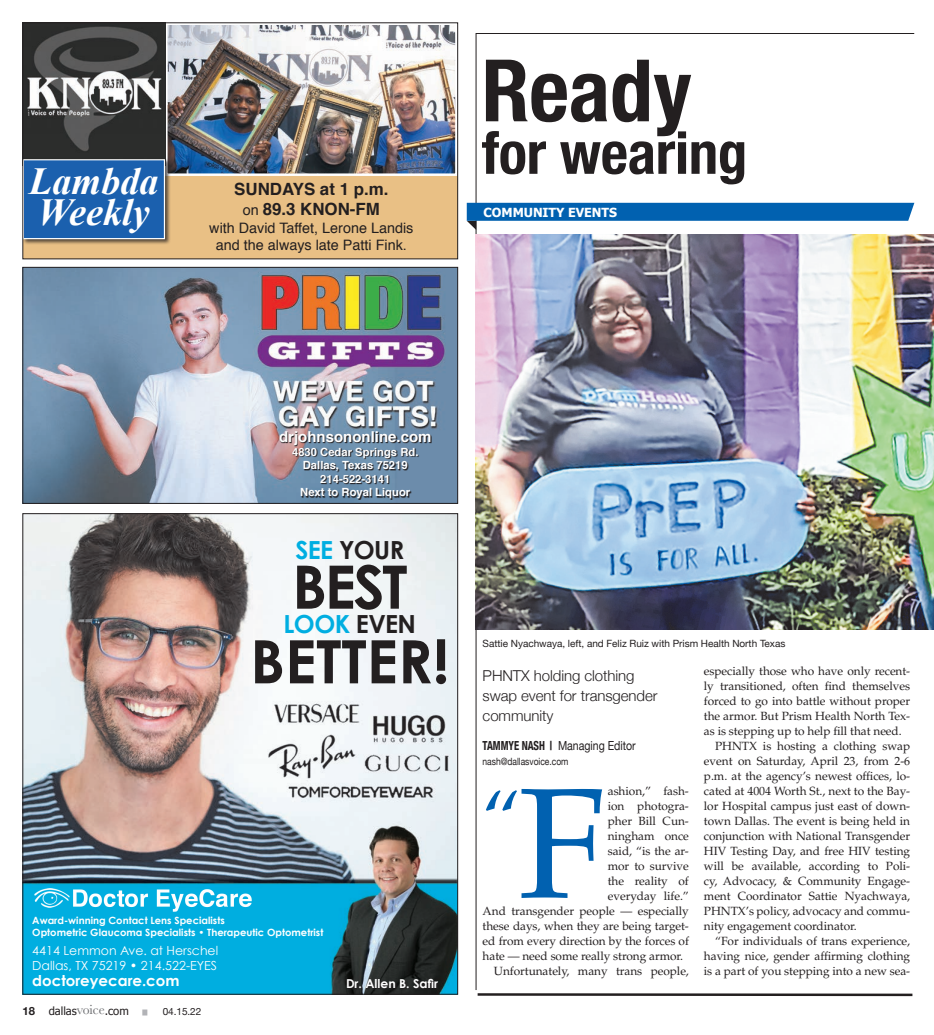
<style>
.page{position:relative;width:934px;height:1035px;background:#fff}
.page>*{position:absolute;margin:0;border:0;box-sizing:border-box;transform-origin:0 0}
.t1{font:700 condensed 86.25px "Helvetica Neue";letter-spacing:-.005em;color:#231f20}
.t2{font:700 59.88px "Century Gothic";color:#231f20}
.t3{font:700 condensed 58.75px "Helvetica Neue";letter-spacing:-.005em;color:#231f20}
.t4{font:italic 700 38.25px/30.9px "Times New Roman";color:#fff}
.t5{font:700 25px "Century Gothic";letter-spacing:-.025em;color:#00aee1}
.t6{font:700 25px "Century Gothic";letter-spacing:-.025em;color:#231f20}
.t7{font:700 16.88px/20.2px "Helvetica";color:#231f20;text-align:center}
.t8{font:300 15px/20px "Helvetica Neue";letter-spacing:-.005em;color:#231f20}
.t9{font:700 15px "Helvetica";color:#fff}
.t10{font:700 15px "Century Gothic";color:#fff}
.t11{font:14.38px/17.2px "Helvetica";color:#231f20;text-align:center}
.t12{font:12.5px/15px "Century Gothic";color:#fff}
.t13{font:12.5px "Helvetica Neue";letter-spacing:-.005em;color:#231f20;scale:.85 1}
.t14{font:700 12.5px "Tahoma";letter-spacing:-.005em;color:#fff}
.t15{font:700 12.25px "Century Gothic";color:#fff}
.t16{font:11.88px "Palatino LT Std";letter-spacing:-.005em;color:#231f20}
.t17{font:700 11.25px/13.5px "Helvetica";color:#fff;text-align:center}
.t18{font:11.25px "Tahoma";letter-spacing:-.005em;color:#231f20}
.t19{font:700 10px/12px "Century Gothic";color:#fff}
.t20{font:10px "Helvetica Neue";letter-spacing:-.005em;color:#231f20}
.t21{font:10px "Helvetica Neue";letter-spacing:-.005em;color:#231f20;scale:.85 1}
.t22{font:5px "Helvetica Neue";color:#b2b3b7}
.s1{font-weight:400;font-size:14.38px}
.s2{color:#00aee1}
.s3{color:#231f20}
.s4{font-family:"Helvetica Neue";font-weight:700}
.s5{font-family:"Baskerville";font-size:13.75px;color:#6c6d70}
.s6{font-weight:700;font-stretch:condensed}
</style>
<div class="page">
<svg style="left:477px;top:993px;width:436px;height:4px"></svg>
<svg style="left:476px;top:33px;width:438px;height:957px"></svg>
<svg style="left:467px;top:203px;width:447px;height:27px"></svg>
<svg style="left:486px;top:789px;width:116px;height:109px"></svg>
<img style="left:476px;top:235px;width:458px;height:395px">
<div style="left:23px;top:171px;width:435px;height:88px;background:#e9c085"></div>
<img style="left:168px;top:26px;width:287px;height:147px">
<div style="left:165px;top:23px;width:293px;height:153px;border:2px solid #fff"></div>
<img style="left:24px;top:24px;width:141px;height:134px">
<div style="left:23px;top:158px;width:148px;height:87px;background:#231f20;opacity:.75"></div>
<div style="left:23px;top:160px;width:141px;height:79px;background:#1b60ae"></div>
<div style="left:23px;top:159px;width:142px;height:80px;border:1px solid #fff"></div>
<div style="left:22px;top:22px;width:436px;height:237px;border:1px solid #231f20"></div>
<img style="left:24px;top:269px;width:432px;height:233px">
<svg style="left:279px;top:432px;width:153px;height:68px;background:#62768c"></svg>
<div style="left:22px;top:267px;width:436px;height:237px;border:1px solid #231f20"></div>
<img style="left:24px;top:515px;width:432px;height:478px">
<svg style="left:347px;top:979px;width:94px;height:11px"></svg>
<img style="left:27px;top:885px;width:231px;height:28px">
<h3 class="t4" style="left:29px;top:165px;width:131px">Lambda<br>Weekly</h3>
<h3 class="t7" style="left:234px;top:179px;width:156px">SUNDAYS at 1 p.m. <span class="s1">on</span> 89.3 KNON-FM</h3>
<p class="t11" style="left:209px;top:219px;width:206px">with David Taffet, Lerone Landis and the always late Patti Fink.</p>
<h1 class="t1" style="left:482px;top:19px;width:211px">Ready</h1>
<h3 class="t3" style="left:482px;top:104px;width:267px">for wearing</h3>
<p class="t14" style="left:484px;top:203px;width:135px">COMMUNITY EVENTS</p>
<p class="t9" style="left:279px;top:425px;width:154px">drjohnsononline.com</p>
<p class="t17" style="left:292px;top:445px;width:128px">4830 Cedar Springs Rd.<br>Dallas, Texas 75219<br>214-522-3141<br>Next to Royal Liquor</p>
<h3 class="t6" style="left:295px;top:531px;width:110px"><span class="s2">SEE</span> YOUR</h3>
<h2 class="t2" style="left:292px;top:542px;width:117px">BEST</h2>
<h3 class="t5" style="left:283px;top:605px;width:134px">LOOK <span class="s3">EVEN</span></h3>
<h2 class="t2" style="left:250px;top:616px;width:201px">BETTER!</h2>
<p class="t19" style="left:32px;top:914px;width:293px">Award-winning Contact Lens Specialists<br>Optometric Glaucoma Specialists • Therapeutic Optometrist</p>
<p class="t12" style="left:32px;top:943px;width:187px">4414 Lemmon Ave. at Herschel<br>Dallas, TX 75219 • 214.522-EYES</p>
<p class="t10" style="left:32px;top:969px;width:149px">doctoreyecare.com</p>
<p class="t18" style="left:22px;top:1003px;width:108px"><span class="s4">18</span> dallas<span class="s5">voice</span>.com</p>
<p class="t22" style="left:143px;top:1008px;width:6px">█</p>
<p class="t20" style="left:163px;top:1004px;width:40px">04.15.22</p>
<p class="t15" style="left:346px;top:974px;width:94px">Dr. Allen B. Safir</p>
<p class="t20" style="left:482px;top:636px;width:304px">Sattie Nyachwaya, left, and Feliz Ruiz with Prism Health North Texas</p>
<p class="t8" style="left:482px;top:664px;width:176px">PHNTX holding clothing swap event for transgender community</p>
<p class="t13" style="left:482px;top:737px;width:181px"><span class="s6">TAMMYE NASH |</span> Managing Editor</p>
<p class="t21" style="left:482px;top:754px;width:102px">nash@dallasvoice.com</p>
<p class="t16" style="left:608px;top:784px;width:83px">ashion,” fash-</p>
<p class="t16" style="left:608px;top:799px;width:83px">ion photogra-</p>
<p class="t16" style="left:608px;top:814px;width:83px">pher Bill Cun-</p>
<p class="t16" style="left:608px;top:829px;width:83px">ningham once</p>
<p class="t16" style="left:608px;top:844px;width:83px">said, “is the ar-</p>
<p class="t16" style="left:608px;top:859px;width:83px">mor to survive</p>
<p class="t16" style="left:608px;top:874px;width:83px">the reality of</p>
<p class="t16" style="left:608px;top:889px;width:83px">everyday life.”</p>
<p class="t16" style="left:483px;top:904px;width:208px">And transgender people — especially</p>
<p class="t16" style="left:483px;top:919px;width:208px">these days, when they are being target-</p>
<p class="t16" style="left:483px;top:934px;width:208px">ed from every direction by the forces of</p>
<p class="t16" style="left:483px;top:949px;width:202px">hate — need some really strong armor.</p>
<p class="t16" style="left:494px;top:964px;width:197px">Unfortunately, many trans people,</p>
<p class="t16" style="left:704px;top:664px;width:208px">especially those who have only recent-</p>
<p class="t16" style="left:704px;top:679px;width:208px">ly transitioned, often find themselves</p>
<p class="t16" style="left:704px;top:694px;width:208px">forced to go into battle without proper</p>
<p class="t16" style="left:704px;top:709px;width:208px">the armor. But Prism Health North Tex-</p>
<p class="t16" style="left:704px;top:724px;width:199px">as is stepping up to help fill that need.</p>
<p class="t16" style="left:715px;top:739px;width:196px">PHNTX is hosting a clothing swap</p>
<p class="t16" style="left:704px;top:754px;width:208px">event on Saturday, April 23, from 2-6</p>
<p class="t16" style="left:704px;top:769px;width:208px">p.m. at the agency’s newest offices, lo-</p>
<p class="t16" style="left:704px;top:784px;width:208px">cated at 4004 Worth St., next to the Bay-</p>
<p class="t16" style="left:704px;top:799px;width:208px">lor Hospital campus just east of down-</p>
<p class="t16" style="left:704px;top:814px;width:208px">town Dallas. The event is being held in</p>
<p class="t16" style="left:704px;top:829px;width:208px">conjunction with National Transgender</p>
<p class="t16" style="left:704px;top:844px;width:208px">HIV Testing Day, and free HIV testing</p>
<p class="t16" style="left:704px;top:859px;width:208px">will be available, according to Poli-</p>
<p class="t16" style="left:704px;top:874px;width:208px">cy, Advocacy, &amp; Community Engage-</p>
<p class="t16" style="left:704px;top:889px;width:208px">ment Coordinator Sattie Nyachwaya,</p>
<p class="t16" style="left:704px;top:904px;width:208px">PHNTX’s policy, advocacy and commu-</p>
<p class="t16" style="left:704px;top:919px;width:154px">nity engagement coordinator.</p>
<p class="t16" style="left:715px;top:934px;width:197px">“For individuals of trans experience,</p>
<p class="t16" style="left:704px;top:949px;width:208px">having nice, gender affirming clothing</p>
<p class="t16" style="left:704px;top:964px;width:208px">is a part of you stepping into a new sea-</p>
</div>
